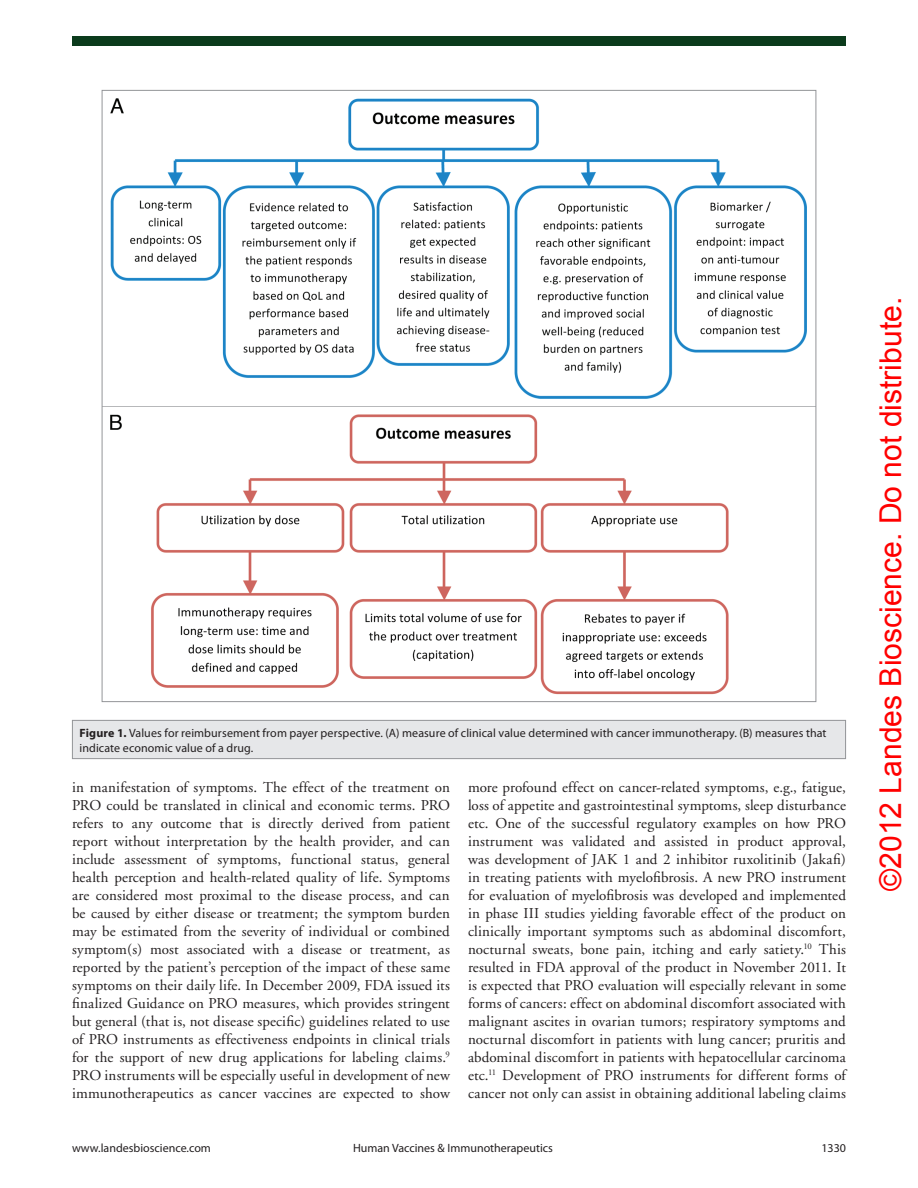
<style>
.page{position:relative;width:918px;height:1188px;background:#fff}
.page>*{position:absolute;margin:0;border:0;box-sizing:border-box;transform-origin:0 0}
.t1{font:30.15px "Arial";color:#f00}
.t2{font:15px/18px "Adobe Garamond";letter-spacing:.01em;color:#231f20;text-align:justify}
.t3{font:12px/15px "Myriad Pro";letter-spacing:.005em;color:#231f20}
.s1{font-weight:700}
</style>
<div class="page">
<div style="left:72px;top:36px;width:774px;height:10px;background:#0b3b1c"></div>
<img style="left:104px;top:98px;width:710px;height:597px">
<div style="left:72px;top:720px;width:774px;height:39px;background:#e6e7e9"></div>
<div style="left:72px;top:720px;width:774px;height:39px;border:1px solid #939598"></div>
<p class="t3" style="left:80px;top:725px;width:749px"><span class="s1">Figure 1.</span> Values for reimbursement from payer perspective. (A) measure of clinical value determined with cancer immunotherapy. (B) measures that indicate economic value of a drug.</p>
<p class="t2" style="left:72px;top:779px;width:380px">in manifestation of symptoms. The effect of the treatment on PRO could be translated in clinical and economic terms. PRO refers to any outcome that is directly derived from patient report without interpretation by the health provider, and can include assessment of symptoms, functional status, general health perception and health-related quality of life. Symptoms are considered most proximal to the disease process, and can be caused by either disease or treatment; the symptom burden may be estimated from the severity of individual or combined symptom(s) most associated with a disease or treatment, as reported by the patient’s perception of the impact of these same symptoms on their daily life. In December 2009, FDA issued its finalized Guidance on PRO measures, which provides stringent but general (that is, not disease specific) guidelines related to use of PRO instruments as effectiveness endpoints in clinical trials for the support of new drug applications for labeling claims.<sup>9<br></sup>PRO instruments will be especially useful in development of new immunotherapeutics as cancer vaccines are expected to show</p>
<p class="t2" style="left:468px;top:779px;width:380px">more profound effect on cancer-related symptoms, e.g., fatigue, loss of appetite and gastrointestinal symptoms, sleep disturbance etc. One of the successful regulatory examples on how PRO instrument was validated and assisted in product approval, was development of JAK 1 and 2 inhibitor ruxolitinib (Jakafi) in treating patients with myelofibrosis. A new PRO instrument for evaluation of myelofibrosis was developed and implemented in phase III studies yielding favorable effect of the product on clinically important symptoms such as abdominal discomfort, nocturnal sweats, bone pain, itching and early satiety.<sup>10</sup> This resulted in FDA approval of the product in November 2011. It is expected that PRO evaluation will especially relevant in some forms of cancers: effect on abdominal discomfort associated with malignant ascites in ovarian tumors; respiratory symptoms and nocturnal discomfort in patients with lung cancer; pruritis and abdominal discomfort in patients with hepatocellular carcinoma etc.<sup>11</sup> Development of PRO instruments for different forms of cancer not only can assist in obtaining additional labeling claims</p>
<p class="t3" style="left:72px;top:1140px;width:140px">www.landesbioscience.com</p>
<p class="t3" style="left:353px;top:1140px;width:201px">Human Vaccines &amp; Immunotherapeutics</p>
<p class="t3" style="left:821px;top:1140px;width:26px">1330</p>
<h1 class="t1" style="left:871px;top:891px;width:595px;rotate:-90deg">©2012 Landes Bioscience. Do not distribute.</h1>
</div>
